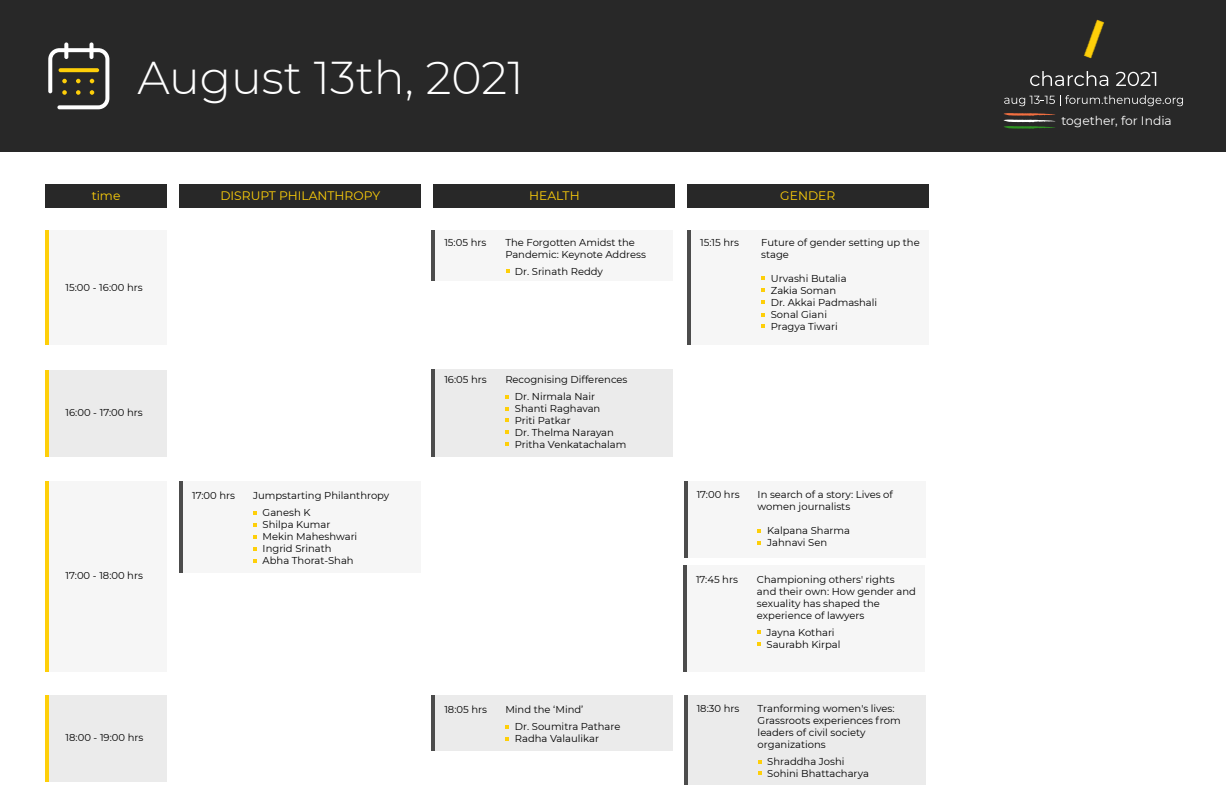
<style>
.page{position:relative;width:1226px;height:808px;background:#fff}
.page>*{position:absolute;margin:0;border:0;box-sizing:border-box;transform-origin:0 0}
.t1{font:300 45.8px "Montserrat";color:#fff}
.t2{font:12.3px "Montserrat";color:#fecf09}
.t3{font:12.3px "Montserrat";color:#fff}
.t4{font:10px/12px "Montserrat";color:#000}
</style>
<div class="page">
<div style="left:0;top:0;width:1225px;height:152px;background:#282828"></div>
<svg style="left:1030px;top:71px;width:78px;height:15px"></svg>
<svg style="left:1115px;top:72px;width:41px;height:14px"></svg>
<svg style="left:1004px;top:95px;width:178px;height:11px"></svg>
<img style="left:1083px;top:19px;width:22px;height:39px">
<svg style="left:1003px;top:113px;width:52px;height:16px"></svg>
<svg style="left:89px;top:42px;width:4px;height:17px"></svg>
<svg style="left:64px;top:42px;width:4px;height:17px"></svg>
<svg style="left:48px;top:48px;width:61px;height:61px"></svg>
<div style="left:179px;top:184px;width:242px;height:23px;background:#282828"></div>
<div style="left:433px;top:184px;width:241px;height:23px;background:#282828"></div>
<div style="left:687px;top:184px;width:241px;height:23px;background:#282828"></div>
<div style="left:45px;top:184px;width:122px;height:23px;background:#282828"></div>
<div style="left:45px;top:230px;width:122px;height:114px;background:#f6f6f6"></div>
<div style="left:45px;top:369px;width:122px;height:87px;background:#ebebeb"></div>
<div style="left:45px;top:694px;width:122px;height:86px;background:#ebebeb"></div>
<div style="left:45px;top:480px;width:122px;height:191px;background:#f6f6f6"></div>
<hr style="left:45px;top:230px;width:4px;height:114px;background:#fecf09">
<hr style="left:45px;top:369px;width:4px;height:87px;background:#fecf09">
<hr style="left:45px;top:694px;width:4px;height:86px;background:#fecf09">
<hr style="left:45px;top:480px;width:4px;height:191px;background:#fecf09">
<div style="left:431px;top:369px;width:242px;height:87px;background:#ebebeb"></div>
<hr style="left:431px;top:369px;width:4px;height:87px;background:#4c4c4c">
<div style="left:431px;top:694px;width:242px;height:55px;background:#ebebeb"></div>
<hr style="left:431px;top:694px;width:4px;height:55px;background:#4c4c4c">
<div style="left:431px;top:230px;width:242px;height:50px;background:#f6f6f6"></div>
<hr style="left:431px;top:230px;width:4px;height:50px;background:#4c4c4c">
<div style="left:179px;top:480px;width:242px;height:92px;background:#f6f6f6"></div>
<hr style="left:179px;top:480px;width:4px;height:92px;background:#4c4c4c">
<div style="left:687px;top:230px;width:241px;height:114px;background:#f6f6f6"></div>
<hr style="left:687px;top:230px;width:4px;height:114px;background:#4c4c4c">
<svg style="left:761px;top:276px;width:3px;height:4px"></svg>
<svg style="left:761px;top:288px;width:3px;height:4px"></svg>
<div style="left:682px;top:564px;width:242px;height:107px;background:#f6f6f6"></div>
<svg style="left:683px;top:565px;width:3px;height:106px"></svg>
<div style="left:683px;top:694px;width:242px;height:89px;background:#ebebeb"></div>
<svg style="left:683px;top:694px;width:4px;height:89px"></svg>
<div style="left:683px;top:480px;width:242px;height:77px;background:#f6f6f6"></div>
<svg style="left:684px;top:481px;width:3px;height:76px"></svg>
<h1 class="t1" style="left:137px;top:49px;width:387px">August 13th, 2021</h1>
<p class="t2" style="left:92px;top:188px;width:30px">time</p>
<p class="t2" style="left:220px;top:188px;width:161px">DISRUPT PHILANTHROPY</p>
<p class="t2" style="left:529px;top:188px;width:52px">HEALTH</p>
<p class="t2" style="left:780px;top:188px;width:56px">GENDER</p>
<p class="t4" style="left:66px;top:281px;width:78px">15:00 - 16:00 hrs</p>
<p class="t4" style="left:66px;top:406px;width:79px">16:00 - 17:00 hrs</p>
<p class="t4" style="left:66px;top:569px;width:79px">17:00 - 18:00 hrs</p>
<p class="t4" style="left:192px;top:489px;width:44px">17:00 hrs</p>
<p class="t4" style="left:262px;top:486px;width:128px;line-height:17px;text-indent:-10px">Jumpstarting Philanthropy<br>Ganesh K</p>
<p class="t4" style="left:262px;top:518px;width:96px">Shilpa Kumar<br>Mekin Maheshwari<br>Ingrid Srinath<br>Abha Thorat-Shah</p>
<p class="t4" style="left:66px;top:731px;width:79px">18:00 - 19:00 hrs</p>
<p class="t4" style="left:444px;top:236px;width:43px">15:05 hrs</p>
<p class="t4" style="left:505px;top:236px;width:142px">The Forgotten Amidst the<br>Pandemic: Keynote Address</p>
<p class="t4" style="left:515px;top:265px;width:90px">Dr. Srinath Reddy</p>
<p class="t4" style="left:700px;top:236px;width:40px">15:15 hrs</p>
<p class="t4" style="left:761px;top:236px;width:160px">Future of gender setting up the stage</p>
<p class="t4" style="left:770px;top:272px;width:108px">Urvashi Butalia<br>Zakia Soman<br>Dr. Akkai Padmashali<br>Sonal Giani<br>Pragya Tiwari</p>
<p class="t4" style="left:444px;top:373px;width:44px">16:05 hrs</p>
<p class="t4" style="left:515px;top:371px;width:114px;line-height:17px;text-indent:-10px">Recognising Differences<br>Dr. Nirmala Nair</p>
<p class="t4" style="left:515px;top:402px;width:113px">Shanti Raghavan<br>Priti Patkar<br>Dr. Thelma Narayan<br>Pritha Venkatachalam</p>
<p class="t4" style="left:696px;top:488px;width:44px">17:00 hrs</p>
<p class="t4" style="left:757px;top:488px;width:137px">In search of a story: Lives of women journalists</p>
<p class="t4" style="left:767px;top:524px;width:84px">Kalpana Sharma<br>Jahnavi Sen</p>
<p class="t4" style="left:696px;top:573px;width:43px">17:45 hrs</p>
<p class="t4" style="left:756px;top:573px;width:160px">Championing others' rights and their own: How gender and sexuality has shaped the experience of lawyers</p>
<p class="t4" style="left:766px;top:626px;width:75px">Jayna Kothari<br>Saurabh Kirpal</p>
<p class="t4" style="left:444px;top:703px;width:44px">18:05 hrs</p>
<p class="t4" style="left:515px;top:700px;width:107px;line-height:17px;text-indent:-10px">Mind the ‘Mind’<br>Dr. Soumitra Pathare</p>
<p class="t4" style="left:515px;top:732px;width:86px">Radha Valaulikar</p>
<p class="t4" style="left:696px;top:702px;width:44px">18:30 hrs</p>
<p class="t4" style="left:757px;top:702px;width:144px">Tranforming women's lives:<br>Grassroots experiences from leaders of civil society organizations</p>
<p class="t4" style="left:767px;top:755px;width:103px">Shraddha Joshi<br>Sohini Bhattacharya</p>
<p class="t3" style="left:1061px;top:113px;width:112px">together, for India</p>
</div>
